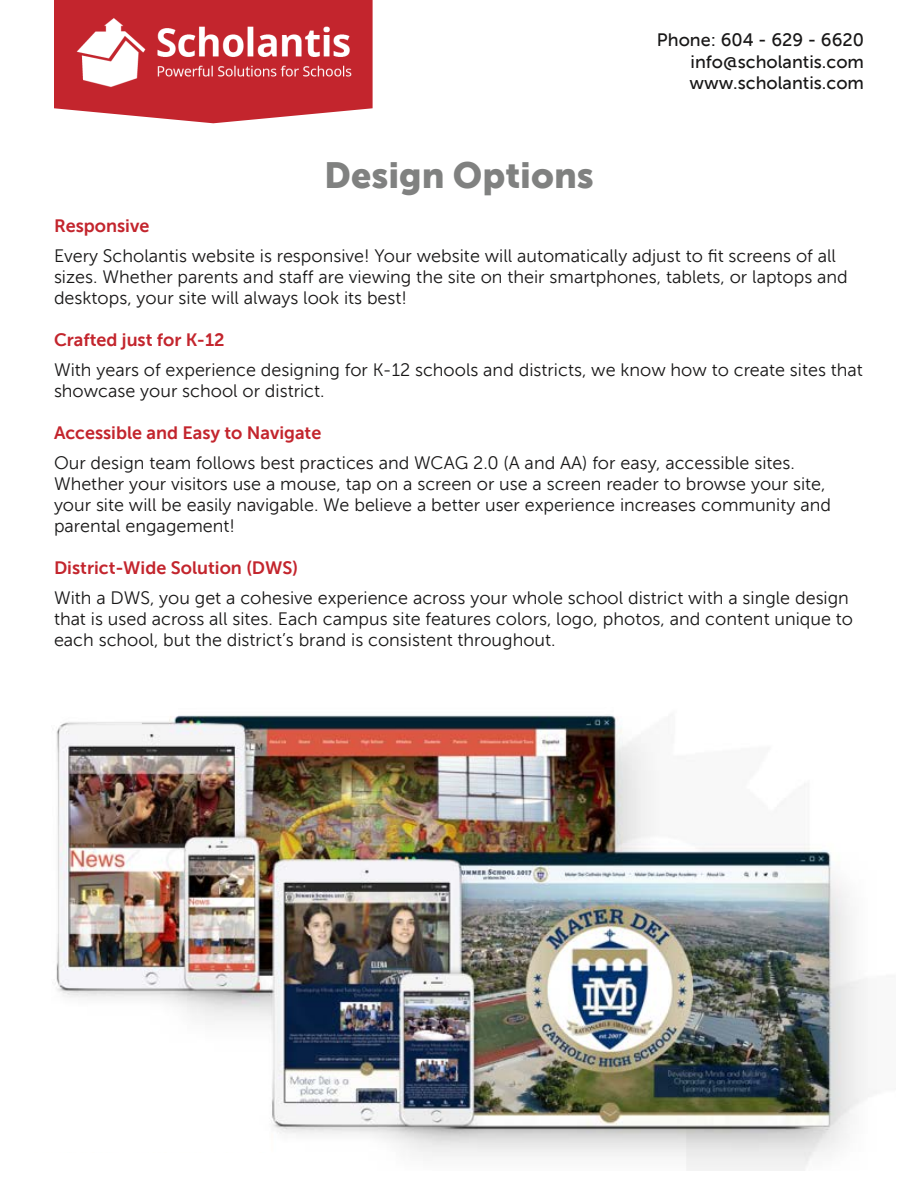
<style>
.page{position:relative;width:918px;height:1188px;background:#fff}
.page>*{position:absolute;margin:0;border:0;box-sizing:border-box;transform-origin:0 0}
.Headings{font:36px "Museo Sans 900";color:#808180}
.t1{font:18px/21px "Museo Sans 300";color:#181717}
.t2{font:18px "Museo Sans 700";color:#c3252d}
.t3{font:18px "Museo Sans 500";color:#181717}
</style>
<div class="page">
<svg style="left:54px;top:0;width:319px;height:123px;background:#cc464d"></svg>
<img style="left:67px;top:13px;width:293px;height:82px">
<img style="left:55px;top:715px;width:822px;height:456px">
<div style="left:22px;top:1131px;width:247px;height:20px;background:#fff"></div>
<p class="Headings" style="left:324px;top:155px;width:271px">Design Options</p>
<p class="t3" style="left:657px;top:30px;width:209px">Phone: 604 - 629 - 6620</p>
<p class="t3" style="left:691px;top:51px;width:175px">info@scholantis.com</p>
<p class="t3" style="left:690px;top:73px;width:176px">www.scholantis.com</p>
<p class="t2" style="left:54px;top:216px;width:97px">Responsive</p>
<p class="t1" style="left:54px;top:246px;width:795px">Every Scholantis website is responsive! Your website will automatically adjust to fit screens of all sizes. Whether parents and staff are viewing the site on their smartphones, tablets, or laptops and desktops, your site will always look its best!</p>
<p class="t2" style="left:54px;top:330px;width:172px">Crafted just for K-12</p>
<p class="t1" style="left:54px;top:360px;width:810px">With years of experience designing for K-12 schools and districts, we know how to create sites that</p>
<p class="t1" style="left:54px;top:381px;width:272px">showcase your school or district.</p>
<p class="t2" style="left:54px;top:423px;width:269px">Accessible and Easy to Navigate</p>
<p class="t1" style="left:54px;top:453px;width:742px">Our design team follows best practices and WCAG 2.0 (A and AA) for easy, accessible sites.</p>
<p class="t1" style="left:54px;top:474px;width:778px">Whether your visitors use a mouse, tap on a screen or use a screen reader to browse your site, your site will be easily navigable. We believe a better user experience increases community and parental engagement!</p>
<p class="t2" style="left:54px;top:558px;width:246px">District-Wide Solution (DWS)</p>
<p class="t1" style="left:54px;top:588px;width:801px">With a DWS, you get a cohesive experience across your whole school district with a single design that is used across all sites. Each campus site features colors, logo, photos, and content unique to each school, but the district’s brand is consistent throughout.</p>
</div>
